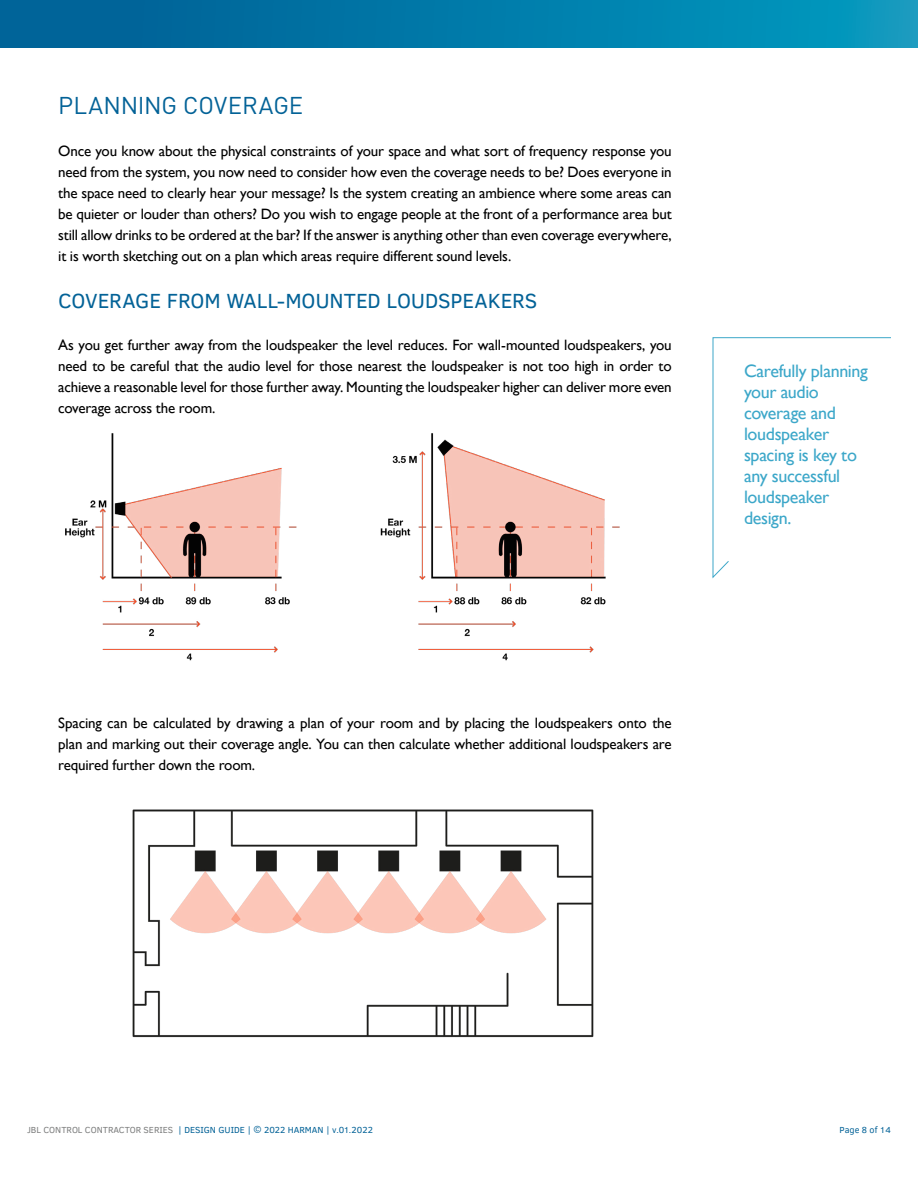
<style>
.page{position:relative;width:918px;height:1188px;background:#fff}
.page>*{position:absolute;margin:0;border:0;box-sizing:border-box;transform-origin:0 0}
.t1{font:24px "DIN Regular";color:#036297}
.t2{font:21px "Clear Sans";letter-spacing:-.01em;color:#036297}
.t3{font:18px/21px "Gill Sans";letter-spacing:-.02em;color:#3ca7c9}
.t4{font:15px/21px "Gill Sans";letter-spacing:-.01em;color:#000;text-align:justify}
.t5{font:9px "Clear Sans";color:#036297}
.s1{color:#7d7e7e}
</style>
<div class="page">
<svg style="left:0;top:0;width:918px;height:48px;background:#017ba9"></svg>
<svg style="left:713px;top:337px;width:178px;height:241px"></svg>
<img style="left:65px;top:433px;width:555px;height:228px">
<img style="left:132px;top:809px;width:462px;height:229px">
<h1 class="t1" style="left:58px;top:91px;width:246px">PLANNING COVERAGE</h1>
<p class="t4" style="left:58px;top:141px;width:615px">Once you know about the physical constraints of your space and what sort of frequency response you need from the system, you now need to consider how even the coverage needs to be? Does everyone in the space need to clearly hear your message? Is the system creating an ambience where some areas can be quieter or louder than others? Do you wish to engage people at the front of a performance area but still allow drinks to be ordered at the bar? If the answer is anything other than even coverage everywhere, it is worth sketching out on a plan which areas require different sound levels.</p>
<h2 class="t2" style="left:58px;top:286px;width:481px">COVERAGE FROM WALL-MOUNTED LOUDSPEAKERS</h2>
<p class="t4" style="left:58px;top:334px;width:615px">As you get further away from the loudspeaker the level reduces. For wall-mounted loudspeakers, you need to be careful that the audio level for those nearest the loudspeaker is not too high in order to achieve a reasonable level for those further away. Mounting the loudspeaker higher can deliver more even coverage across the room.</p>
<p class="t3" style="left:744px;top:360px;width:125px">Carefully planning your audio coverage and loudspeaker spacing is key to any successful loudspeaker design.</p>
<p class="t4" style="left:58px;top:712px;width:615px">Spacing can be calculated by drawing a plan of your room and by placing the loudspeakers onto the plan and marking out their coverage angle. You can then calculate whether additional loudspeakers are required further down the room.</p>
<p class="t5" style="left:27px;top:1124px;width:348px"><span class="s1">JBL CONTROL CONTRACTOR SERIES</span> | DESIGN GUIDE | © 2022 HARMAN | v.01.2022</p>
<p class="t5" style="left:840px;top:1124px;width:53px">Page 8 of 14</p>
</div>
